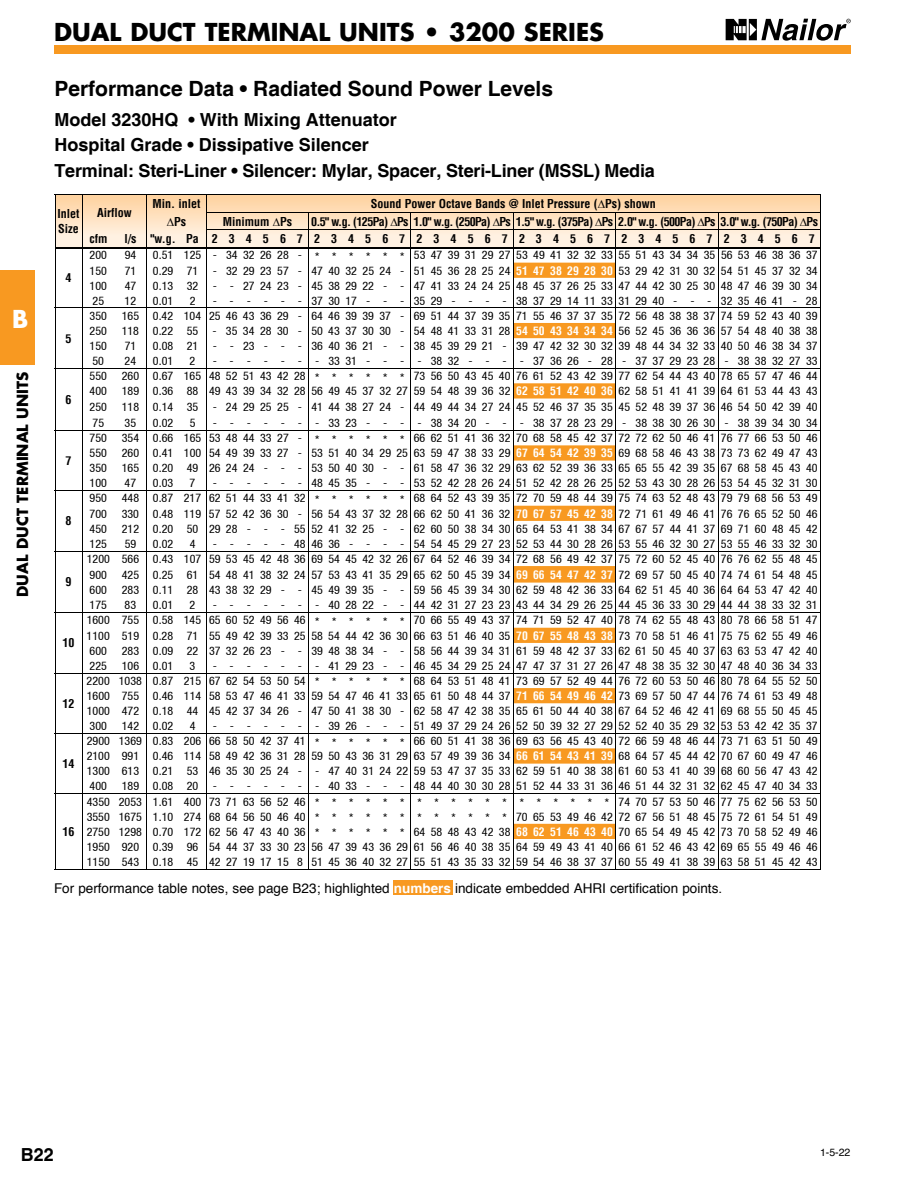
<style>
.page{position:relative;width:918px;height:1188px;background:#fff}
.page>*{position:absolute;margin:0;border:0;box-sizing:border-box;transform-origin:0 0}
.t1{font:700 24px "Futura Std";color:#000}
.t2{font:700 24px "Futura Std";color:#fff}
.t3{font:700 21px "Helvetica";color:#000}
.t4{font:700 18px/25.5px "Helvetica";color:#000}
.t5{font:700 15px "Futura Std";color:#000}
.t6{font:13.5px "Helvetica";color:#000}
.t7{font:condensed 12px/15.1px "Helvetica 57";letter-spacing:.005em;color:#000;text-align:justify}
.t8{font:700 condensed 12px/15px "Helvetica";color:#000}
.t9{font:700 condensed 12px "Helvetica";letter-spacing:-.05em;color:#000}
.t10{font:700 condensed 12px "Helvetica";letter-spacing:.92em;color:#000}
.t11{font:10.5px "Helvetica";color:#000}
.s1{font-family:"Helvetica";font-weight:700;font-size:11.7px;color:#fff}
.s2{font-weight:700;color:#fff}
</style>
<div class="page">
<div style="left:0;top:270px;width:34px;height:94px;background:#f89921"></div>
<svg style="left:726px;top:19px;width:125px;height:22px"></svg>
<div style="left:54px;top:45px;width:797px;height:8px;background:#f89921"></div>
<div style="left:393px;top:880px;width:60px;height:15px;background:#f89921"></div>
<svg style="left:55px;top:194px;width:766px;height:676px"></svg>
<h1 class="t1" style="left:54px;top:16px;width:551px">DUAL DUCT TERMINAL UNITS • 3200 SERIES</h1>
<h2 class="t3" style="left:54px;top:76px;width:500px">Performance Data • Radiated Sound Power Levels</h2>
<h3 class="t4" style="left:54px;top:108px;width:602px">Model 3230HQ • With Mixing Attenuator<br>Hospital Grade • Dissipative Silencer<br>Terminal: Steri-Liner • Silencer: Mylar, Spacer, Steri-Liner (MSSL) Media</h3>
<p class="t8" style="left:153px;top:196px;width:49px">Min. inlet</p>
<p class="t8" style="left:371px;top:196px;width:287px">Sound Power Octave Bands @ Inlet Pressure (∆Ps) shown</p>
<p class="t8" style="left:167px;top:214px;width:21px">∆Ps</p>
<p class="t8" style="left:223px;top:214px;width:71px">Minimum ∆Ps</p>
<p class="t9" style="left:311px;top:214px;width:508px">0.5" w.g. (125Pa) ∆Ps 1.0" w.g. (250Pa) ∆Ps 1.5" w.g. (375Pa) ∆Ps 2.0" w.g. (500Pa) ∆Ps 3.0" w.g. (750Pa) ∆Ps</p>
<p class="t8" style="left:57px;top:206px;width:24px">Inlet<br>Size</p>
<p class="t8" style="left:97px;top:205px;width:36px">Airflow</p>
<p class="t8" style="left:89px;top:231px;width:19px">cfm</p>
<p class="t10" style="left:124px;top:231px;width:692px">l/s "w.g.Pa 234567234567234567234567234567234567</p>
<h1 class="t2" style="left:12px;top:303px;width:18px">B</h1>
<p class="t5" style="left:12px;top:597px;width:227px;rotate:-90deg">DUAL DUCT TERMINAL UNITS</p>
<p class="t8" style="left:66px;top:270px;width:7px">4</p>
<p class="t8" style="left:65px;top:331px;width:7px">5</p>
<p class="t8" style="left:65px;top:392px;width:7px">6</p>
<p class="t8" style="left:65px;top:453px;width:7px">7</p>
<p class="t8" style="left:65px;top:513px;width:7px">8</p>
<p class="t8" style="left:65px;top:574px;width:7px">9</p>
<p class="t8" style="left:62px;top:635px;width:13px">10</p>
<p class="t8" style="left:62px;top:696px;width:13px">12</p>
<p class="t8" style="left:62px;top:756px;width:13px">14</p>
<p class="t8" style="left:62px;top:824px;width:13px">16</p>
<p class="t7" style="left:90px;top:247px;width:19px">200</p>
<p class="t7" style="left:125px;top:247px;width:13px">94</p>
<p class="t7" style="left:153px;top:247px;width:666px">0.51 125 - 34322628 - * * * * * * 534739312927534941323233555143343435565346383637</p>
<p class="t7" style="left:90px;top:263px;width:19px">150</p>
<p class="t7" style="left:125px;top:263px;width:13px">71</p>
<p class="t7" style="left:153px;top:263px;width:666px">0.29 71 - 32 29 23 57 - 47 40 32 25 24 - 51 45 36 28 25 24 <span class="s1">51 47 38 29 28 30</span> 53 29 42 31 30 32 54 51 45 37 32 34</p>
<p class="t7" style="left:90px;top:278px;width:19px">100</p>
<p class="t7" style="left:125px;top:278px;width:13px">47</p>
<p class="t7" style="left:153px;top:278px;width:666px">0.13 32 - - 272423 - 45382922 - - 474133242425484537262533474442302530484746393034</p>
<p class="t7" style="left:93px;top:293px;width:13px">25</p>
<p class="t7" style="left:125px;top:293px;width:13px">12</p>
<p class="t7" style="left:153px;top:293px;width:22px">0.01</p>
<p class="t7" style="left:190px;top:293px;width:7px">2</p>
<p class="t7" style="left:213px;top:293px;width:606px">- - - - - - 373017 - - - 3529 - - - - 383729141133312940 - - - 32354641 - 28</p>
<p class="t7" style="left:90px;top:308px;width:730px">350 165 0.42 104 25 46 43 36 29 - 64 46 39 39 37 - 69 51 44 37 39 35 71 55 46 37 37 35 72 56 48 38 38 37 74 59 52 43 40 39<br>250 118 0.22 55 - 35 34 28 30 - 50 43 37 30 30 - 54 48 41 33 31 28 <span class="s1">54 50 43 34 34 34</span> 56 52 45 36 36 36 57 54 48 40 38 38<br>150</p>
<p class="t7" style="left:125px;top:338px;width:13px">71</p>
<p class="t7" style="left:153px;top:338px;width:666px">0.08 21 - - 23 - - - 36403621 - - 3845392921 - 394742323032394844343233405046383437</p>
<p class="t7" style="left:93px;top:353px;width:13px">50</p>
<p class="t7" style="left:125px;top:353px;width:13px">24</p>
<p class="t7" style="left:153px;top:353px;width:22px">0.01</p>
<p class="t7" style="left:190px;top:353px;width:7px">2</p>
<p class="t7" style="left:213px;top:353px;width:606px">- - - - - - - 3331 - - - - 3832 - - - - 373626 - 28 - 3737292328 - 3838322733</p>
<p class="t7" style="left:90px;top:368px;width:730px;line-height:15.6px">550 260 0.67 165 48 52 51 43 42 28 * * * * * * 73 56 50 43 45 40 76 61 52 43 42 39 77 62 54 44 43 40 78 65 57 47 46 44<br>400 189 0.36 88 49 43 39 34 32 28 56 49 45 37 32 27 59 54 48 39 36 32 <span class="s1">62 58 51 42 40 36</span> 62 58 51 41 41 39 64 61 53 44 43 43<br>250 118 0.14 35 - 24 29 25 25 - 41 44 38 27 24 - 44 49 44 34 27 24 45 52 46 37 35 35 45 52 48 39 37 36 46 54 50 42 39 40<br>75</p>
<p class="t7" style="left:125px;top:415px;width:13px">35</p>
<p class="t7" style="left:153px;top:415px;width:22px">0.02</p>
<p class="t7" style="left:190px;top:415px;width:7px">5</p>
<p class="t7" style="left:213px;top:415px;width:606px">- - - - - - - 3323 - - - - 383420 - - - 3837282329 - 3838302630 - 3839343034</p>
<p class="t7" style="left:90px;top:430px;width:730px">750 354 0.66 165 5348443327 - * * * * * * 666251413632706858454237727262504641767766535046<br>550 260 0.41 100 54 49 39 33 27 - 53 51 40 34 29 25 63 59 47 38 33 29 <span class="s1">67 64 54 42 39 35</span> 69 68 58 46 43 38 73 73 62 49 47 43<br>350 165 0.20 49 26 24 24 - - - 53 50 40 30 - - 61 58 47 36 32 29 63 62 52 39 36 33 65 65 55 42 39 35 67 68 58 45 43 40<br>100</p>
<p class="t7" style="left:125px;top:476px;width:13px">47</p>
<p class="t7" style="left:153px;top:476px;width:22px">0.03</p>
<p class="t7" style="left:190px;top:476px;width:7px">7</p>
<p class="t7" style="left:213px;top:476px;width:606px">- - - - - - 484535 - - - 535242282624515242282625525343302826535445323130</p>
<p class="t7" style="left:90px;top:491px;width:730px">950 448 0.87 217 62 51 44 33 41 32 * * * * * * 68 64 52 43 39 35 72 70 59 48 44 39 75 74 63 52 48 43 79 79 68 56 53 49<br>700 330 0.48 119 57 52 42 36 30 - 56 54 43 37 32 28 66 62 50 41 36 32 <span class="s1">70 67 57 45 42 38</span> 72 71 61 49 46 41 76 76 65 52 50 46<br>450 212 0.20 50 29 28 - - - 55 52 41 32 25 - - 62 60 50 38 34 30 65 64 53 41 38 34 67 67 57 44 41 37 69 71 60 48 45 42<br>125</p>
<p class="t7" style="left:125px;top:536px;width:13px">59</p>
<p class="t7" style="left:153px;top:536px;width:22px">0.02</p>
<p class="t7" style="left:190px;top:536px;width:7px">4</p>
<p class="t7" style="left:213px;top:536px;width:606px">- - - - - 484636 - - - - 545445292723525344302826535546323027535546333230</p>
<p class="t7" style="left:87px;top:551px;width:732px;line-height:15.6px">1200 566 0.43 107 59 53 45 42 48 36 69 54 45 42 32 26 67 64 52 46 39 34 72 68 56 49 42 37 75 72 60 52 45 40 76 76 62 55 48 45<br>900 425 0.25 61 54 48 41 38 32 24 57 53 43 41 35 29 65 62 50 45 39 34 <span class="s1">69 66 54 47 42 37</span> 72 69 57 50 45 40 74 74 61 54 48 45<br>600 283 0.11 28 43 38 32 29 - - 45 49 39 35 - - 59 56 45 39 34 30 62 59 48 42 36 33 64 62 51 45 40 36 64 64 53 47 42 40<br>175</p>
<p class="t7" style="left:125px;top:598px;width:13px">83</p>
<p class="t7" style="left:153px;top:598px;width:22px">0.01</p>
<p class="t7" style="left:190px;top:598px;width:7px">2</p>
<p class="t7" style="left:213px;top:598px;width:606px">- - - - - - - 402822 - - 444231272323434434292625444536333029444438333231</p>
<p class="t7" style="left:87px;top:613px;width:732px">1600 755 0.58 145 65 60 52 49 56 46 * * * * * * 70 66 55 49 43 37 74 71 59 52 47 40 78 74 62 55 48 43 80 78 66 58 51 47<br>1100 519 0.28 71 55 49 42 39 33 25 58 54 44 42 36 30 66 63 51 46 40 35 <span class="s1">70 67 55 48 43 38</span> 73 70 58 51 46 41 75 75 62 55 49 46<br>600 283 0.09 22 37 32 26 23 - - 39 48 38 34 - - 58 56 44 39 34 31 61 59 48 42 37 33 62 61 50 45 40 37 63 63 53 47 42 40<br>225 106 0.01</p>
<p class="t7" style="left:190px;top:658px;width:7px">3</p>
<p class="t7" style="left:213px;top:658px;width:606px">- - - - - - - 412923 - - 464534292524474737312726474838353230474840363433</p>
<p class="t7" style="left:87px;top:673px;width:732px">2200 1038 0.87 215 67 62 54 53 50 54 * * * * * * 68 64 53 51 48 41 73 69 57 52 49 44 76 72 60 53 50 46 80 78 64 55 52 50<br>1600 755 0.46 114 58 53 47 46 41 33 59 54 47 46 41 33 65 61 50 48 44 37 <span class="s1">71 66 54 49 46 42</span> 73 69 57 50 47 44 76 74 61 53 49 48<br>1000 472 0.18 44 45 42 37 34 26 - 47 50 41 38 30 - 62 58 47 42 38 35 65 61 50 44 40 38 67 64 52 46 42 41 69 68 55 50 45 45<br>300 142 0.02</p>
<p class="t7" style="left:190px;top:718px;width:7px">4</p>
<p class="t7" style="left:213px;top:718px;width:606px">- - - - - - - 3926 - - - 514937292426525039322729525240352932535342423537</p>
<p class="t7" style="left:87px;top:733px;width:732px">2900 1369 0.83 206 66 58 50 42 37 41 * * * * * * 66 60 51 41 38 36 69 63 56 45 43 40 72 66 59 48 46 44 73 71 63 51 50 49<br>2100 991 0.46 114 58 49 42 36 31 28 59 50 43 36 31 29 63 57 49 39 36 34 <span class="s1">66 61 54 43 41 39</span> 68 64 57 45 44 42 70 67 60 49 47 46<br>1300 613 0.21 53 46 35 30 25 24 - - 47 40 31 24 22 59 53 47 37 35 33 62 59 51 40 38 38 61 60 53 41 40 39 68 60 56 47 43 42<br>400 189 0.08 20 - - - - - - - 4033 - - - 484440303028515244333136465144323132624547403433</p>
<p class="t7" style="left:87px;top:794px;width:732px">4350 2053 1.61 400 737163565246 * * * * * * * * * * * * * * * * * * 747057535046777562565350<br>3550 1675 1.10 274 686456504640 * * * * * * * * * * * * 706553494642726756514845757261545149<br>2750 1298 0.70 172 62 56 47 43 40 36 * * * * * * 64 58 48 43 42 38 <span class="s1">68 62 51 46 43 40</span> 70 65 54 49 45 42 73 70 58 52 49 46<br>1950 920 0.39 96 54 44 37 33 30 23 56 47 39 43 36 29 61 56 46 40 38 35 64 59 49 43 41 40 66 61 52 46 43 42 69 65 55 49 46 46<br>1150 543 0.18 45 42 27 19 17 15 8 51 45 36 40 32 27 55 51 43 35 33 32 59 54 46 38 37 37 60 55 49 41 38 39 63 58 51 45 42 43</p>
<p class="t6" style="left:54px;top:879px;width:670px">For performance table notes, see page B23; highlighted <span class="s2">numbers</span> indicate embedded AHRI certification points.</p>
<h3 class="t4" style="left:21px;top:1142px;width:35px">B22</h3>
<p class="t11" style="left:820px;top:1145px;width:32px">1-5-22</p>
</div>
